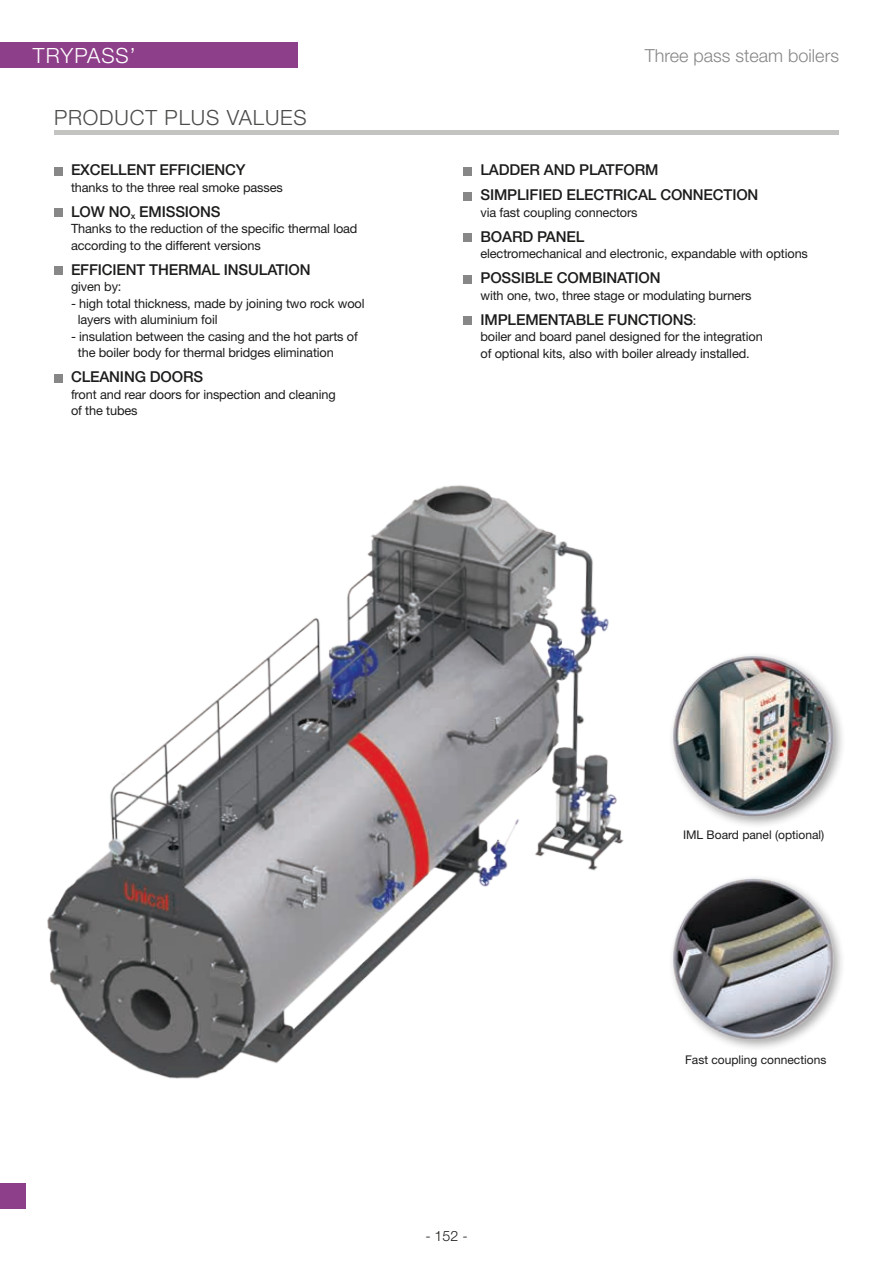
<style>
.page{position:relative;width:893px;height:1263px;background:#fff}
.page>*{position:absolute;margin:0;border:0;box-sizing:border-box;transform-origin:0 0}
.t1{font:300 21px "Helvetica Neue";letter-spacing:.04em;color:#4b4b4a}
.t2{font:300 21px "Helvetica Neue";letter-spacing:.05em;color:#fff}
.t3{font:300 18px "Helvetica Neue";color:#878787}
.t4{font:500 15px/25px "Helvetica Neue";letter-spacing:-.01em;color:#1c1c1b}
.t5{font:300 14.25px "Helvetica Neue";color:#1c1c1b}
.t6{font:12.75px/16.5px "Helvetica Neue";letter-spacing:-.01em;color:#1c1c1b}
.t7{font:12px "Helvetica Neue";color:#1c1c1b}
.s1{font-weight:400;font-size:12.75px}
</style>
<div class="page">
<hr style="left:54px;top:131px;width:785px;height:4px;background:#c3c3c2">
<div style="left:0;top:42px;width:298px;height:26px;background:#8e3f8a"></div>
<div style="left:54px;top:167px;width:9px;height:8px;background:#878787"></div>
<div style="left:54px;top:208px;width:9px;height:9px;background:#878787"></div>
<div style="left:54px;top:266px;width:9px;height:9px;background:#878787"></div>
<div style="left:54px;top:374px;width:9px;height:8px;background:#878787"></div>
<div style="left:463px;top:167px;width:9px;height:8px;background:#878787"></div>
<div style="left:463px;top:192px;width:9px;height:8px;background:#878787"></div>
<div style="left:463px;top:233px;width:9px;height:9px;background:#878787"></div>
<div style="left:463px;top:275px;width:9px;height:8px;background:#878787"></div>
<div style="left:463px;top:316px;width:9px;height:9px;background:#878787"></div>
<img style="left:672px;top:655px;width:170px;height:170px">
<img style="left:672px;top:878px;width:170px;height:170px">
<img style="left:47px;top:485px;width:577px;height:594px">
<div style="left:0;top:1183px;width:26px;height:26px;background:#8e3f8a"></div>
<h1 class="t2" style="left:33px;top:43px;width:104px">TRYPASS’</h1>
<h2 class="t3" style="left:645px;top:45px;width:196px">Three pass steam boilers</h2>
<h1 class="t1" style="left:54px;top:105px;width:254px">PRODUCT PLUS VALUES</h1>
<p class="t4" style="left:71px;top:157px;width:176px">EXCELLENT EFFICIENCY</p>
<p class="t6" style="left:71px;top:179px;width:213px">thanks to the three real smoke passes</p>
<p class="t4" style="left:71px;top:199px;width:151px">LOW NO<sub>x</sub> EMISSIONS</p>
<p class="t6" style="left:71px;top:220px;width:288px">Thanks to the reduction of the specific thermal load according to the different versions</p>
<p class="t4" style="left:71px;top:257px;width:241px">EFFICIENT THERMAL INSULATION</p>
<p class="t6" style="left:71px;top:278px;width:52px">given by:</p>
<p class="t6" style="left:78px;top:295px;width:288px;text-indent:-7px">- high total thickness, made by joining two rock wool layers with aluminium foil</p>
<p class="t6" style="left:78px;top:328px;width:281px;text-indent:-7px">- insulation between the casing and the hot parts of the boiler body for thermal bridges elimination</p>
<p class="t4" style="left:71px;top:364px;width:134px">CLEANING DOORS</p>
<p class="t6" style="left:71px;top:386px;width:266px">front and rear doors for inspection and cleaning of the tubes</p>
<p class="t4" style="left:480px;top:157px;width:279px">LADDER AND PLATFORM<br>SIMPLIFIED ELECTRICAL CONNECTION</p>
<p class="t6" style="left:480px;top:204px;width:159px">via fast coupling connectors</p>
<p class="t4" style="left:480px;top:224px;width:105px">BOARD PANEL</p>
<p class="t6" style="left:480px;top:245px;width:329px">electromechanical and electronic, expandable with options</p>
<p class="t4" style="left:480px;top:265px;width:182px">POSSIBLE COMBINATION</p>
<p class="t6" style="left:480px;top:287px;width:273px">with one, two, three stage or modulating burners</p>
<p class="t4" style="left:480px;top:307px;width:217px">IMPLEMENTABLE FUNCTIONS<span class="s1">:</span></p>
<p class="t6" style="left:480px;top:328px;width:284px">boiler and board panel designed for the integration of optional kits, also with boiler already installed.</p>
<p class="t5" style="left:425px;top:1228px;width:44px">- 152 -</p>
<p class="t7" style="left:683px;top:827px;width:143px">IML Board panel (optional)</p>
<p class="t7" style="left:685px;top:1053px;width:143px">Fast coupling connections</p>
</div>
